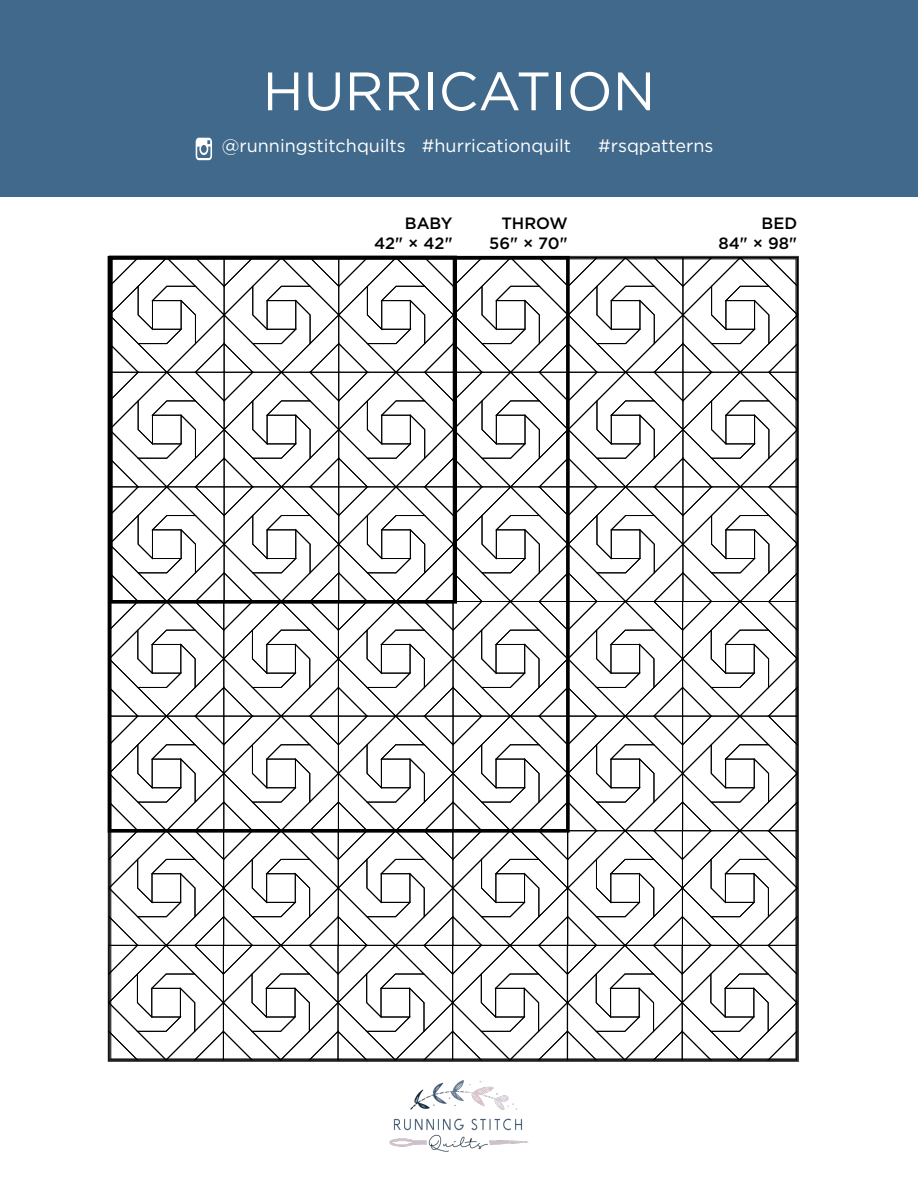
<style>
.page{position:relative;width:918px;height:1188px;background:#fff}
.page>*{position:absolute;margin:0;border:0;box-sizing:border-box;transform-origin:0 0}
.Cover_title{font:54px "Gotham";color:#fff}
.t1{font:18px "Gotham";color:#fff}
.t2{font:500 16.35px/19.6px "Gotham";color:#000;text-align:right}
</style>
<div class="page">
<svg style="left:113px;top:261px;width:681px;height:796px"></svg>
<div style="left:108px;top:256px;width:462px;height:577px;border:4px solid #000"></div>
<div style="left:109px;top:256px;width:348px;height:348px;border:4px solid #000"></div>
<div style="left:0;top:0;width:918px;height:197px;background:#40698c"></div>
<svg style="left:196px;top:138px;width:16px;height:22px"></svg>
<img style="left:389px;top:1080px;width:140px;height:71px">
<p class="Cover_title" style="left:263px;top:57px;width:394px">HURRICATION</p>
<p class="t1" style="left:222px;top:134px;width:351px">@runningstitchquilts #hurricationquilt</p>
<p class="t1" style="left:598px;top:134px;width:117px">#rsqpatterns</p>
<p class="t2" style="left:374px;top:213px;width:80px">BABY<br>42" × 42"</p>
<p class="t2" style="left:489px;top:213px;width:80px">THROW<br>56" × 70"</p>
<p class="t2" style="left:718px;top:213px;width:80px">BED<br>84" × 98"</p>
</div>
